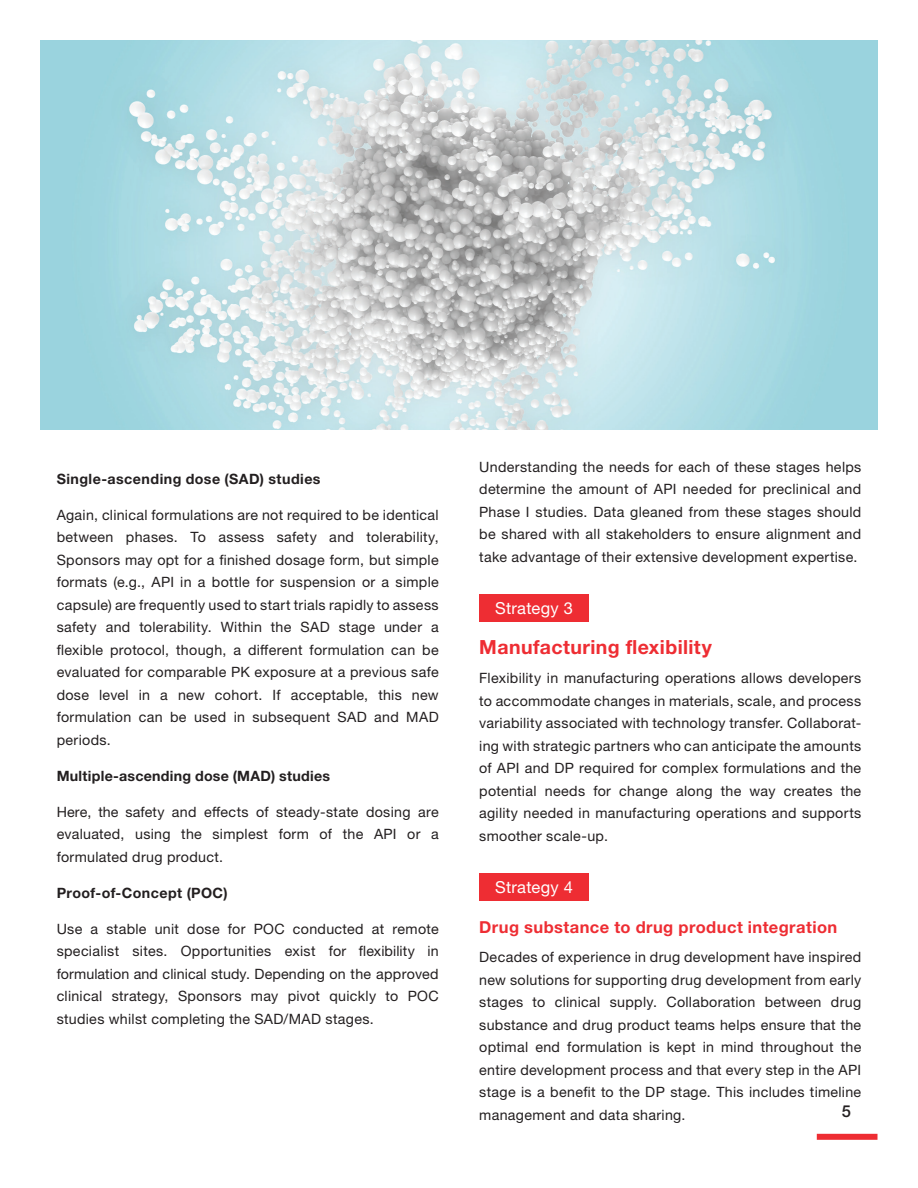
<style>
.page{position:relative;width:918px;height:1188px;background:#fff}
.page>*{position:absolute;margin:0;border:0;box-sizing:border-box;transform-origin:0 0}
.t1{font:700 19.5px "Helvetica Neue LTW1 G";letter-spacing:.02em;color:#ee2d33}
.t2{font:700 16.5px "Helvetica Neue LTW1 G";letter-spacing:.025em;color:#ee2d33}
.t3{font:16.5px "Helvetica Neue LTW1 G";letter-spacing:.02em;color:#fff}
.t4{font:500 16.5px "Helvetica Neue LTW1 G";color:#231f20}
.t5{font:14.25px/22.5px "Helvetica Neue LTW1 G";letter-spacing:.02em;color:#231f20;text-align:justify}
.t6{font:700 14.25px "Helvetica Neue LTW1 G";letter-spacing:.025em;color:#231f20}
</style>
<div class="page">
<div style="left:817px;top:1134px;width:61px;height:6px;background:#ee2d33"></div>
<div style="left:479px;top:594px;width:110px;height:28px;background:#ee2d33"></div>
<div style="left:479px;top:873px;width:110px;height:28px;background:#ee2d33"></div>
<img style="left:40px;top:40px;width:838px;height:389px">
<p class="t6" style="left:57px;top:470px;width:265px">Single-ascending dose (SAD) studies</p>
<p class="t5" style="left:57px;top:503px;width:384px">Again, clinical formulations are not required to be identical between phases. To assess safety and tolerability, Sponsors may opt for a finished dosage form, but simple formats (e.g., API in a bottle for suspension or a simple capsule) are frequently used to start trials rapidly to assess safety and tolerability. Within the SAD stage under a flexible protocol, though, a different formulation can be evaluated for comparable PK exposure at a previous safe dose level in a new cohort. If acceptable, this new formulation can be used in subsequent SAD and MAD periods.</p>
<p class="t6" style="left:57px;top:767px;width:275px">Multiple-ascending dose (MAD) studies</p>
<p class="t5" style="left:57px;top:800px;width:384px">Here, the safety and effects of steady-state dosing are evaluated, using the simplest form of the API or a formulated drug product.</p>
<p class="t6" style="left:57px;top:884px;width:172px">Proof-of-Concept (POC)</p>
<p class="t5" style="left:57px;top:917px;width:384px">Use a stable unit dose for POC conducted at remote specialist sites. Opportunities exist for flexibility in formulation and clinical study. Depending on the approved clinical strategy, Sponsors may pivot quickly to POC studies whilst completing the SAD/MAD stages.</p>
<p class="t5" style="left:479px;top:455px;width:384px">Understanding the needs for each of these stages helps determine the amount of API needed for preclinical and Phase I studies. Data gleaned from these stages should be shared with all stakeholders to ensure alignment and take advantage of their extensive development expertise.</p>
<p class="t3" style="left:495px;top:598px;width:79px">Strategy 3</p>
<h1 class="t1" style="left:479px;top:635px;width:234px">Manufacturing flexibility</h1>
<p class="t5" style="left:479px;top:667px;width:384px">Flexibility in manufacturing operations allows developers to accommodate changes in materials, scale, and process variability associated with technology transfer. Collaborat&shy;ing with strategic partners who can anticipate the amounts of API and DP required for complex formulations and the potential needs for change along the way creates the agility needed in manufacturing operations and supports smoother scale-up.</p>
<p class="t3" style="left:495px;top:877px;width:79px">Strategy 4</p>
<p class="t2" style="left:479px;top:917px;width:360px">Drug substance to drug product integration</p>
<p class="t5" style="left:479px;top:946px;width:384px">Decades of experience in drug development have inspired new solutions for supporting drug development from early stages to clinical supply. Collaboration between drug substance and drug product teams helps ensure that the optimal end formulation is kept in mind throughout the entire development process and that every step in the API stage is a benefit to the DP stage. This includes timeline management and data sharing.</p>
<p class="t4" style="left:842px;top:1101px;width:11px">5</p>
</div>
